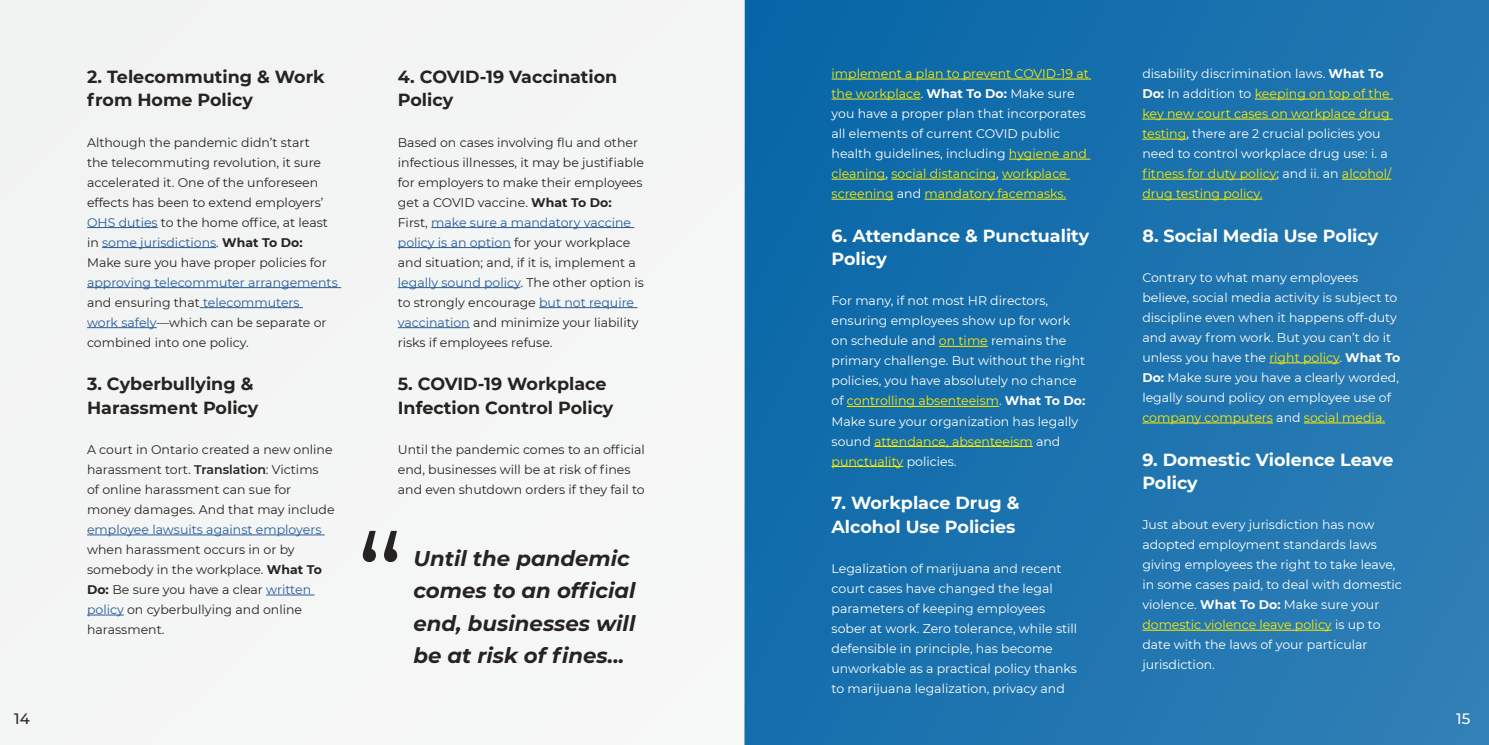
<style>
.page{position:relative;width:1489px;height:745px;background:#fff}
.page>*{position:absolute;margin:0;border:0;box-sizing:border-box;transform-origin:0 0}
.t1{font:125px "Montserrat";color:#262320}
.t2{font:italic 700 21.25px/32.5px "Montserrat";color:#262320}
.t3{font:700 17.5px/23.5px "Montserrat";color:#262320}
.t4{font:700 17.5px/23.5px "Montserrat";color:#fff}
.t5{font:500 15px "Montserrat";color:#262320}
.t6{font:500 15px "Montserrat";color:#fff}
.t7{font:12.5px/20px "Montserrat";color:#fff}
.t8{font:12.5px/20px "Montserrat";color:#262320}
.t9{font:12.5px/20px "Montserrat";color:#ffed00}
.t10{font:12.5px "Montserrat";color:#275b9b}
.s1{color:#275b9b}
.s2{font-weight:700}
.s3{font-weight:600}
.s4{color:#fff}
.s5{font-weight:700;color:#fff}
.s6{color:#ffed00}
</style>
<div class="page">
<div style="left:744px;top:0;width:744px;height:744px;background:linear-gradient(to right,#0d6aa9,#2b7cb3)"></div>
<div style="left:0;top:0;width:744px;height:744px;background:#f1f2f2"></div>
<hr style="left:87px;top:227px;width:71px;height:1px;background:#275b9b">
<hr style="left:102px;top:247px;width:114px;height:1px;background:#275b9b">
<hr style="left:87px;top:287px;width:254px;height:1px;background:#275b9b">
<hr style="left:200px;top:307px;width:103px;height:1px;background:#275b9b">
<hr style="left:87px;top:327px;width:70px;height:1px;background:#275b9b">
<hr style="left:87px;top:534px;width:238px;height:1px;background:#275b9b">
<hr style="left:266px;top:594px;width:48px;height:1px;background:#275b9b">
<hr style="left:87px;top:614px;width:37px;height:1px;background:#275b9b">
<hr style="left:831px;top:79px;width:260px;height:1px;background:#ffed00">
<hr style="left:831px;top:99px;width:89px;height:1px;background:#ffed00">
<hr style="left:1008px;top:159px;width:82px;height:1px;background:#ffed00">
<hr style="left:831px;top:179px;width:54px;height:1px;background:#ffed00">
<hr style="left:891px;top:179px;width:105px;height:1px;background:#ffed00">
<hr style="left:1002px;top:179px;width:68px;height:1px;background:#ffed00">
<hr style="left:831px;top:199px;width:62px;height:1px;background:#ffed00">
<hr style="left:924px;top:199px;width:142px;height:1px;background:#ffed00">
<hr style="left:938px;top:346px;width:49px;height:1px;background:#ffed00">
<hr style="left:846px;top:406px;width:153px;height:1px;background:#ffed00">
<hr style="left:874px;top:446px;width:158px;height:1px;background:#ffed00">
<hr style="left:831px;top:466px;width:72px;height:1px;background:#ffed00">
<hr style="left:431px;top:227px;width:203px;height:1px;background:#275b9b">
<hr style="left:398px;top:247px;width:113px;height:1px;background:#275b9b">
<hr style="left:398px;top:287px;width:122px;height:1px;background:#275b9b">
<hr style="left:539px;top:307px;width:98px;height:1px;background:#275b9b">
<hr style="left:398px;top:327px;width:72px;height:1px;background:#275b9b">
<hr style="left:1254px;top:99px;width:138px;height:1px;background:#ffed00">
<hr style="left:1142px;top:119px;width:250px;height:1px;background:#ffed00">
<hr style="left:1142px;top:139px;width:44px;height:1px;background:#ffed00">
<hr style="left:1142px;top:179px;width:134px;height:1px;background:#ffed00">
<hr style="left:1341px;top:179px;width:50px;height:1px;background:#ffed00">
<hr style="left:1142px;top:199px;width:120px;height:1px;background:#ffed00">
<hr style="left:1269px;top:362px;width:70px;height:1px;background:#ffed00">
<hr style="left:1142px;top:422px;width:130px;height:1px;background:#ffed00">
<hr style="left:1303px;top:422px;width:81px;height:1px;background:#ffed00">
<hr style="left:1142px;top:629px;width:189px;height:1px;background:#ffed00">
<h3 class="t3" style="left:87px;top:64px;width:239px">2. Telecommuting &amp; Work from Home Policy</h3>
<p class="t8" style="left:87px;top:131px;width:242px">Although the pandemic didn’t start the telecommuting revolution, it sure accelerated it. One of the unforeseen effects has been to extend employers’ <span class="s1">OHS duties</span> to the home office, at least in <span class="s1">some jurisdictions</span>. <span class="s2">What To Do:<br></span>Make sure you have proper policies for</p>
<p class="t8" style="left:87px;top:271px;width:252px"><span class="s1">approving telecommuter arrangements </span>and ensuring that <span class="s1">telecommuters<br>work safely</span>—which can be separate or combined into one policy.</p>
<h3 class="t3" style="left:87px;top:371px;width:173px">3. Cyberbullying &amp;<br>Harassment Policy</h3>
<p class="t8" style="left:87px;top:438px;width:249px">A court in Ontario created a new online harassment tort. <span class="s3">Translation</span>: Victims<br>of online harassment can sue for money damages. And that may include</p>
<p class="t10" style="left:87px;top:520px;width:236px">employee lawsuits against employers</p>
<p class="t8" style="left:87px;top:538px;width:236px">when harassment occurs in or by somebody in the workplace. <span class="s2">What To<br>Do:</span> Be sure you have a clear <span class="s1">written policy</span> on cyberbullying and online harassment.</p>
<h3 class="t3" style="left:398px;top:64px;width:221px">4. COVID-19 Vaccination<br>Policy</h3>
<p class="t8" style="left:398px;top:131px;width:248px">Based on cases involving flu and other infectious illnesses, it may be justifiable for employers to make their employees get a COVID vaccine. <span class="s2">What To Do:<br></span>First, <span class="s1">make sure a mandatory vaccine policy is an option</span> for your workplace and situation; and, if it is, implement a <span class="s1">legally sound policy</span>. The other option is to strongly encourage <span class="s1">but not require vaccination</span> and minimize your liability risks if employees refuse.</p>
<h3 class="t3" style="left:398px;top:371px;width:217px">5. COVID-19 Workplace<br>Infection Control Policy</h3>
<p class="t8" style="left:398px;top:438px;width:248px">Until the pandemic comes to an official end, businesses will be at risk of fines and even shutdown orders if they fail to</p>
<h1 class="t1" style="left:356px;top:493px;width:49px">“</h1>
<h2 class="t2" style="left:413px;top:540px;width:223px">Until the pandemic comes to an official end, businesses will be at risk of fines...</h2>
<p class="t9" style="left:831px;top:63px;width:259px">implement a plan to prevent COVID-19 at the workplace<span class="s4">.</span> <span class="s5">What To Do:</span> <span class="s4">Make sure you have a proper plan that incorporates all elements of current COVID public health guidelines, including</span> hygiene and cleaning<span class="s4">,</span> social distancing<span class="s4">,</span> workplace screening <span class="s4">and</span> mandatory facemasks.</p>
<h3 class="t4" style="left:831px;top:223px;width:259px">6. Attendance &amp; Punctuality<br>Policy</h3>
<p class="t7" style="left:831px;top:290px;width:255px">For many, if not most HR directors, ensuring employees show up for work on schedule and <span class="s6">on time</span> remains the primary challenge. But without the right policies, you have absolutely no chance of <span class="s6">controlling absenteeism</span>. <span class="s2">What To Do:<br></span>Make sure your organization has legally sound <span class="s6">attendance, absenteeism</span> and <span class="s6">punctuality</span> policies.</p>
<h3 class="t4" style="left:831px;top:490px;width:189px">7. Workplace Drug &amp;<br>Alcohol Use Policies</h3>
<p class="t7" style="left:831px;top:557px;width:247px">Legalization of marijuana and recent court cases have changed the legal parameters of keeping employees sober at work. Zero tolerance, while still defensible in principle, has become unworkable as a practical policy thanks to marijuana legalization, privacy and</p>
<p class="t7" style="left:1142px;top:63px;width:250px">disability discrimination laws. <span class="s2">What To Do:</span> In addition to <span class="s6">keeping on top of the key new court cases on workplace drug testing</span>, there are 2 crucial policies you need to control workplace drug use: i. a <span class="s6">fitness for duty policy</span>; and ii. an <span class="s6">alcohol/ drug testing policy.</span></p>
<h3 class="t4" style="left:1142px;top:223px;width:237px">8. Social Media Use Policy</h3>
<p class="t7" style="left:1142px;top:267px;width:259px">Contrary to what many employees believe, social media activity is subject to discipline even when it happens off-duty and away from work. But you can’t do it unless you have the <span class="s6">right policy</span>. <span class="s2">What To Do:</span> Make sure you have a clearly worded, legally sound policy on employee use of <span class="s6">company computers</span> and <span class="s6">social media.</span></p>
<h3 class="t4" style="left:1142px;top:446px;width:252px">9. Domestic Violence Leave<br>Policy</h3>
<p class="t7" style="left:1142px;top:514px;width:261px">Just about every jurisdiction has now adopted employment standards laws giving employees the right to take leave, in some cases paid, to deal with domestic violence. <span class="s2">What To Do:</span> Make sure your <span class="s6">domestic violence leave policy</span> is up to date with the laws of your particular jurisdiction.</p>
<p class="t5" style="left:14px;top:707px;width:17px">14</p>
<p class="t6" style="left:1455px;top:708px;width:16px">15</p>
</div>
